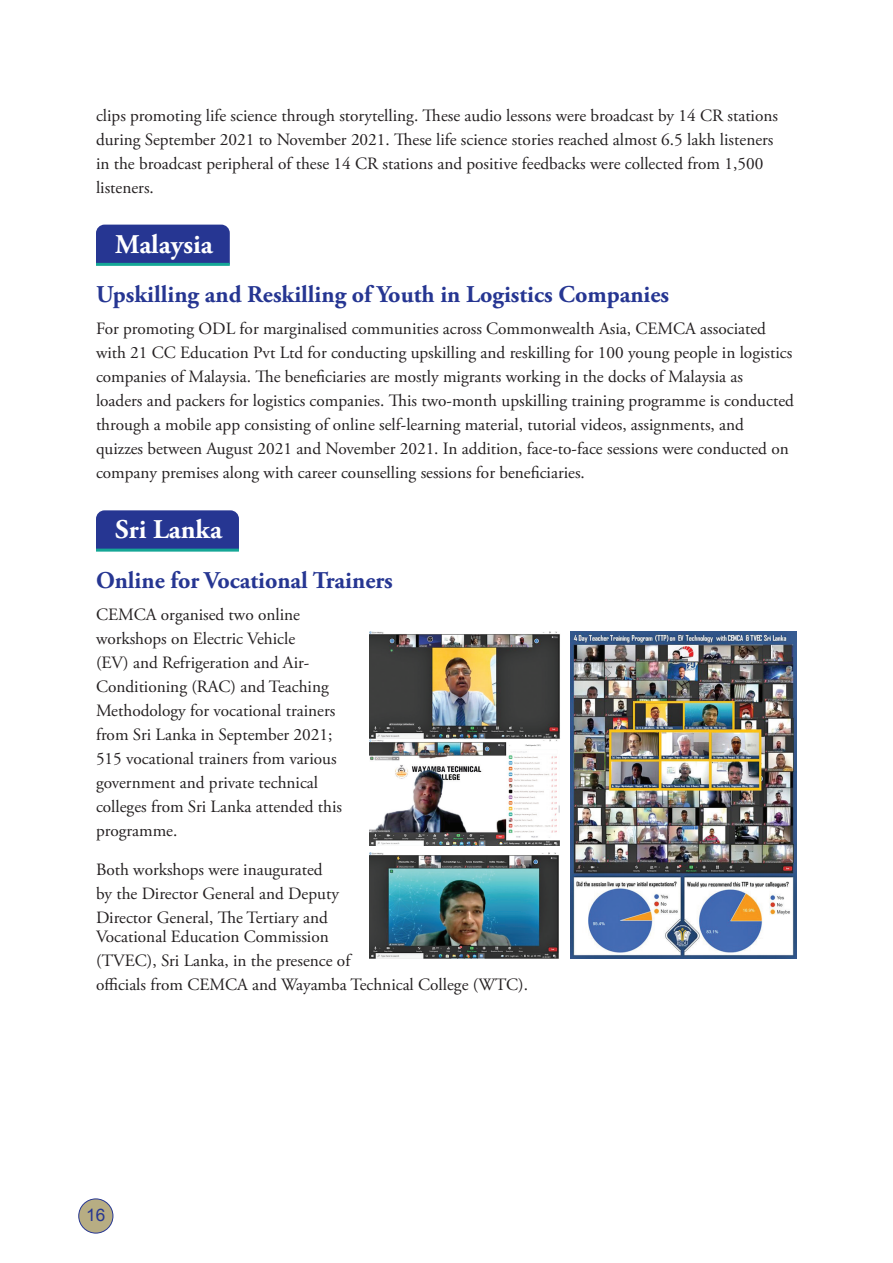
<style>
.page{position:relative;width:893px;height:1263px;background:#fff}
.page>*{position:absolute;margin:0;border:0;box-sizing:border-box;transform-origin:0 0}
.t1{font:700 27px "Adobe Garamond Pro";color:#fff}
.t2{font:700 24px "Adobe Garamond Pro";color:#263692}
.t3{font:17.25px/24px "Adobe Garamond Pro";color:#231f20}
.t4{font:17.25px "Arial";color:#263692}
</style>
<div class="page">
<div style="left:96px;top:225px;width:134px;height:38px;background:#263692"></div>
<hr style="left:96px;top:263px;width:134px;height:3px;background:#15a796">
<div style="left:96px;top:510px;width:143px;height:39px;background:#263692"></div>
<hr style="left:96px;top:549px;width:143px;height:3px;background:#15a796">
<img style="left:570px;top:631px;width:227px;height:328px">
<img style="left:370px;top:740px;width:189px;height:106px">
<img style="left:370px;top:853px;width:189px;height:106px">
<img style="left:370px;top:631px;width:190px;height:107px">
<div style="left:79px;top:1199px;width:34px;height:34px;background:#b7ad83;border-radius:50%"></div>
<div style="left:78px;top:1198px;width:35px;height:35px;border:1px solid #263692;border-radius:50%"></div>
<p class="t3" style="left:96px;top:104px;width:684px">clips promoting life science through storytelling. These audio lessons were broadcast by 14 CR stations during September 2021 to November 2021. These life science stories reached almost 6.5 lakh listeners in the broadcast peripheral of these 14 CR stations and positive feedbacks were collected from 1,500 listeners.</p>
<h1 class="t1" style="left:115px;top:228px;width:99px">Malaysia</h1>
<h2 class="t2" style="left:96px;top:280px;width:575px">Upskilling and Reskilling of Youth in Logistics Companies</h2>
<p class="t3" style="left:96px;top:317px;width:699px">For promoting ODL for marginalised communities across Commonwealth Asia, CEMCA associated with 21 CC Education Pvt Ltd for conducting upskilling and reskilling for 100 young people in logistics companies of Malaysia. The beneficiaries are mostly migrants working in the docks of Malaysia as<br>loaders and packers for logistics companies. This two-month upskilling training programme is conducted through a mobile app consisting of online self-learning material, tutorial videos, assignments, and quizzes between August 2021 and November 2021. In addition, face-to-face sessions were conducted on company premises along with career counselling sessions for beneficiaries.</p>
<h1 class="t1" style="left:115px;top:514px;width:108px">Sri Lanka</h1>
<h2 class="t2" style="left:96px;top:566px;width:298px">Online for Vocational Trainers</h2>
<p class="t3" style="left:96px;top:603px;width:248px">CEMCA organised two online workshops on Electric Vehicle<br>(EV) and Refrigeration and Air-<br>Conditioning (RAC) and Teaching<br>Methodology for vocational trainers from Sri Lanka in September 2021;<br>515 vocational trainers from various government and private technical colleges from Sri Lanka attended this programme.</p>
<p class="t3" style="left:96px;top:858px;width:244px">Both workshops were inaugurated by the Director General and Deputy<br>Director General, The Tertiary and</p>
<p class="t3" style="left:96px;top:926px;width:434px">Vocational Education Commission<br>(TVEC), Sri Lanka, in the presence of<br>officials from CEMCA and Wayamba Technical College (WTC).</p>
<p class="t4" style="left:86px;top:1204px;width:21px">16</p>
</div>
